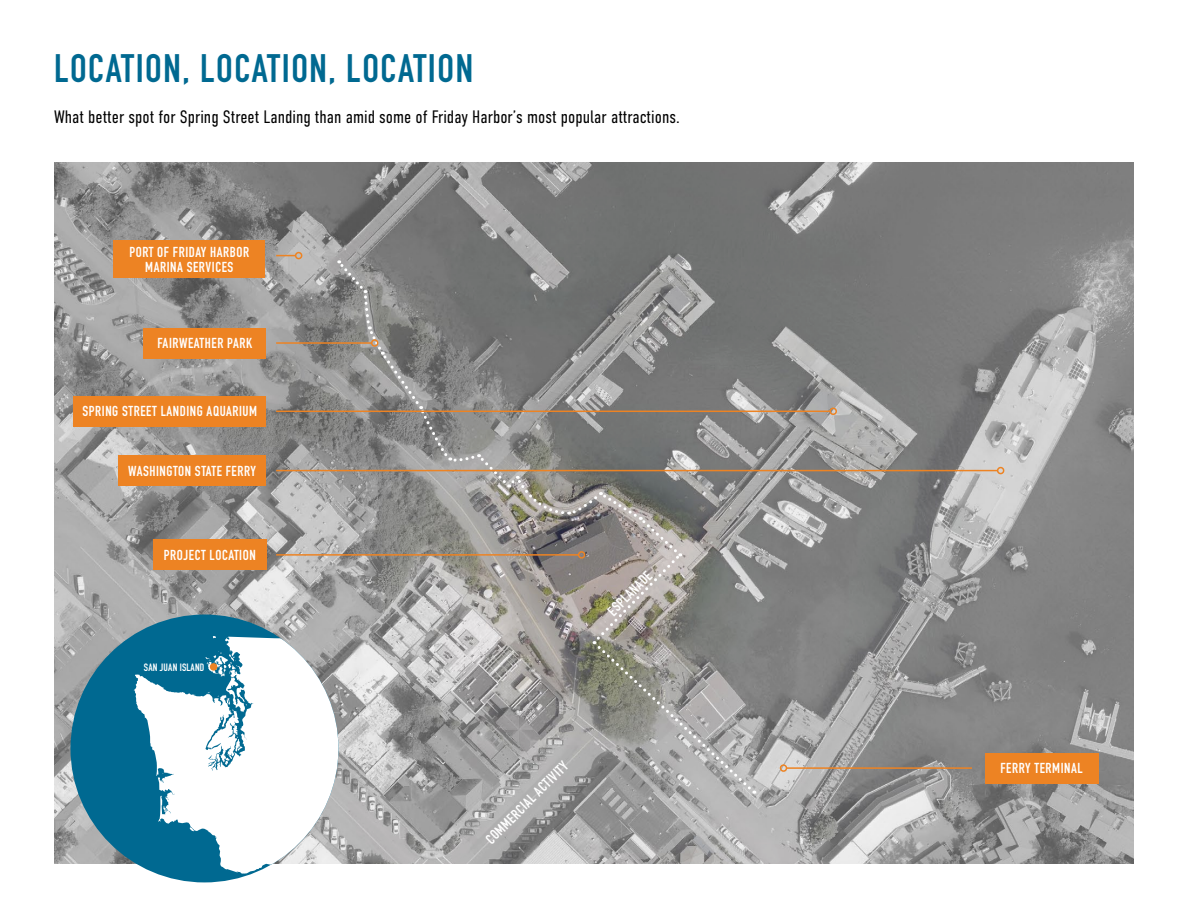
<style>
.page{position:relative;width:1188px;height:918px;background:#fff}
.page>*{position:absolute;margin:0;border:0;box-sizing:border-box;transform-origin:0 0}
.t1{font:700 39.15px "DIN Condensed";letter-spacing:.04em;color:#006991}
.t2{font:300 18px "DIN Condensed";color:#000}
.t3{font:700 14.25px/15px "DIN Condensed";letter-spacing:.04em;color:#fff;text-align:center}
.t4{font:700 10.5px "DIN Condensed";letter-spacing:.02em;color:#fff}
</style>
<div class="page">
<img style="left:54px;top:162px;width:1080px;height:702px">
<div style="left:70px;top:615px;width:268px;height:267px;background:#006991;border-radius:50%"></div>
<svg style="left:134px;top:637px;width:204px;height:237px;fill:#fff"></svg>
<svg style="left:205px;top:651px;width:42px;height:61px"></svg>
<svg style="left:216px;top:725px;width:27px;height:40px"></svg>
<div style="left:210px;top:663px;width:7px;height:8px;background:#ed8323;border-radius:50%"></div>
<hr style="left:276px;top:554px;width:303px;height:2px;background:#ed8323">
<div style="left:153px;top:540px;width:113px;height:30px;background:#ed8323"></div>
<div style="left:118px;top:455px;width:148px;height:31px;background:#ed8323"></div>
<div style="left:74px;top:396px;width:192px;height:30px;background:#ed8323"></div>
<div style="left:144px;top:328px;width:122px;height:30px;background:#ed8323"></div>
<svg style="left:276px;top:255px;width:19px;height:1px"></svg>
<div style="left:295px;top:252px;width:7px;height:7px;border:2px solid #ed8323;border-radius:50%"></div>
<div style="left:113px;top:240px;width:152px;height:38px;background:#ed8323"></div>
<hr style="left:787px;top:767px;width:185px;height:2px;background:#ed8323">
<div style="left:780px;top:764px;width:7px;height:8px;border:2px solid #ed8323;border-radius:50%"></div>
<div style="left:985px;top:753px;width:113px;height:30px;background:#ed8323"></div>
<svg style="left:336px;top:260px;width:419px;height:534px;background:#939290"></svg>
<hr style="left:276px;top:470px;width:722px;height:1px;background:#ed8323">
<div style="left:997px;top:467px;width:7px;height:7px;border:2px solid #ed8323;border-radius:50%"></div>
<hr style="left:276px;top:411px;width:554px;height:1px;background:#ed8323">
<div style="left:830px;top:408px;width:7px;height:7px;border:2px solid #ed8323;border-radius:50%"></div>
<hr style="left:276px;top:342px;width:96px;height:2px;background:#ed8323">
<div style="left:371px;top:339px;width:7px;height:8px;border:2px solid #ed8323;border-radius:50%"></div>
<h1 class="t1" style="left:54px;top:42px;width:421px">LOCATION, LOCATION, LOCATION</h1>
<p class="t2" style="left:54px;top:107px;width:627px">What better spot for Spring Street Landing than amid some of Friday Harbor’s most popular attractions.</p>
<p class="t3" style="left:129px;top:244px;width:121px">PORT OF FRIDAY HARBOR<br>MARINA SERVICES</p>
<p class="t3" style="left:158px;top:336px;width:96px">FAIRWEATHER PARK</p>
<p class="t3" style="left:83px;top:404px;width:176px">SPRING STREET LANDING AQUARIUM</p>
<p class="t3" style="left:128px;top:463px;width:129px">WASHINGTON STATE FERRY</p>
<p class="t3" style="left:164px;top:547px;width:93px">PROJECT LOCATION</p>
<p class="t4" style="left:144px;top:660px;width:62px">SAN JUAN ISLAND</p>
<p class="t3" style="left:605px;top:608px;width:57px;rotate:-46deg">ESPLANADE</p>
<p class="t3" style="left:483px;top:836px;width:111px;rotate:-45deg">COMMERCIAL ACTIVITY</p>
<p class="t3" style="left:1000px;top:761px;width:84px">FERRY TERMINAL</p>
</div>
